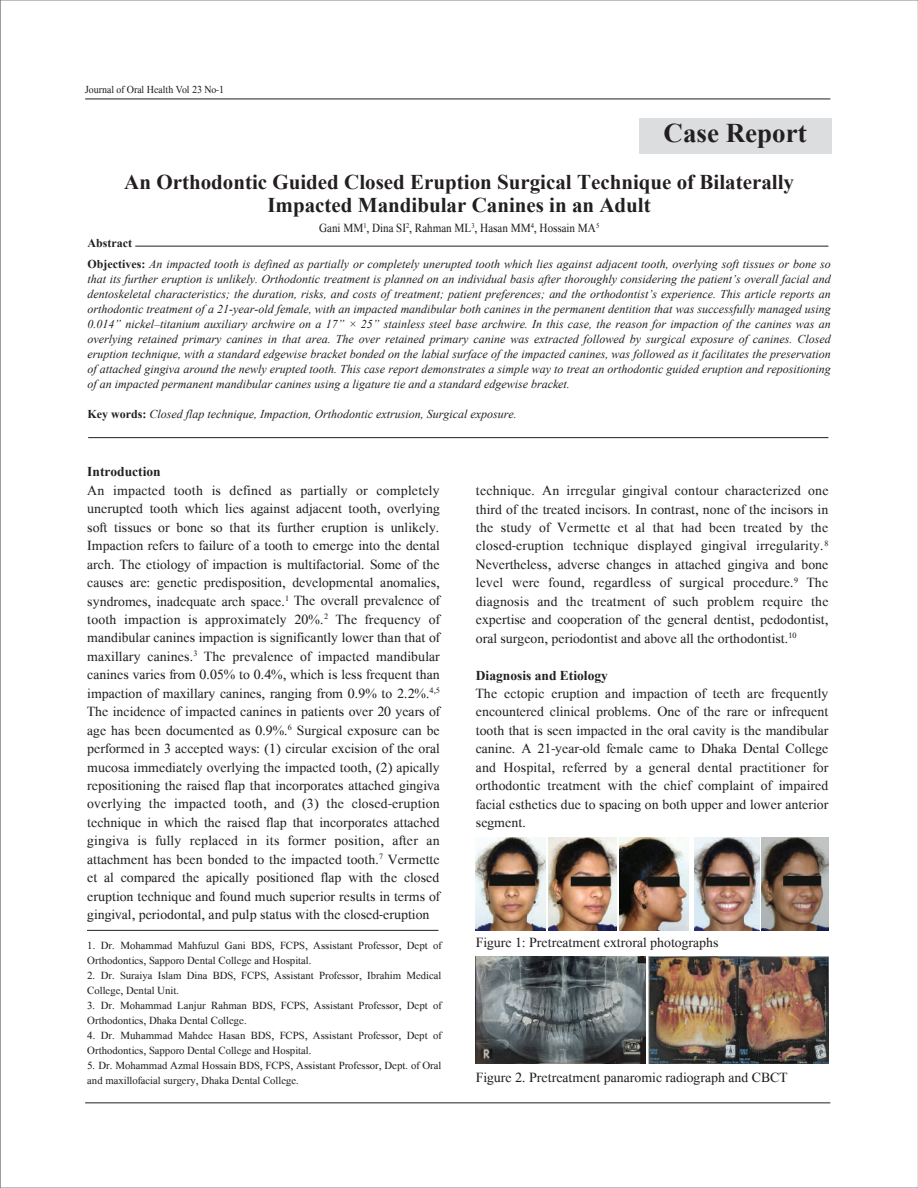
<style>
.page{position:relative;width:918px;height:1188px;background:#fff}
.page>*{position:absolute;margin:0;border:0;box-sizing:border-box;transform-origin:0 0}
.t1{font:700 27px "Times New Roman";color:#231f20}
.t2{font:700 21px/22.5px "Times New Roman";color:#231f20;text-align:center}
.t3{font:13.5px/18.5px "Time";color:#231f20;text-align:justify}
.t4{font:700 13.5px "Times New Roman";color:#231f20}
.t5{font:italic 12px/15px "Times New Roman";color:#231f20;text-align:justify}
.t6{font:12px "Time";color:#231f20;scale:.9 1}
.t7{font:700 12px "Times New Roman";color:#231f20}
.t8{font:10.5px/15px "Time";color:#231f20}
.t9{font:10.35px "Time";color:#231f20;scale:.94 1}
.s1{font-weight:700;font-style:normal}
</style>
<div class="page">
<hr style="left:85px;top:98px;width:745px;height:1px;background:#231f20">
<hr style="left:85px;top:1102px;width:745px;height:1px;background:#231f20">
<div style="left:639px;top:118px;width:192px;height:36px;background:#dcdddf"></div>
<hr style="left:135px;top:246px;width:693px;height:1px;background:#231f20">
<hr style="left:88px;top:437px;width:740px;height:1px;background:#231f20">
<hr style="left:87px;top:930px;width:351px;height:1px;background:#231f20">
<img style="left:476px;top:838px;width:70px;height:93px">
<img style="left:548px;top:838px;width:68px;height:93px">
<img style="left:619px;top:838px;width:70px;height:93px">
<img style="left:694px;top:838px;width:65px;height:92px">
<img style="left:762px;top:838px;width:66px;height:92px">
<img style="left:476px;top:956px;width:170px;height:107px">
<img style="left:648px;top:956px;width:180px;height:107px">
<p class="t9" style="left:85px;top:83px;width:149px">Journal of Oral Health Vol 23 No-1</p>
<h1 class="t1" style="left:664px;top:113px;width:145px">Case Report</h1>
<h2 class="t2" style="left:124px;top:170px;width:671px">An Orthodontic Guided Closed Eruption Surgical Technique of Bilaterally<br>Impacted Mandibular Canines in an Adult</h2>
<p class="t7" style="left:88px;top:235px;width:46px">Abstract</p>
<p class="t6" style="left:319px;top:221px;width:313px">Gani MM<sup>1</sup>, Dina SI<sup>2</sup>, Rahman ML<sup>3</sup>, Hasan MM<sup>4</sup>, Hossain MA<sup>5</sup></p>
<p class="t5" style="left:88px;top:256px;width:745px"><span class="s1">Objectives:</span> An impacted tooth is defined as partially or completely unerupted tooth which lies against adjacent tooth, overlying soft tissues or bone so that its further eruption is unlikely. Orthodontic treatment is planned on an individual basis after thoroughly considering the patient’s overall facial and dentoskeletal characteristics; the duration, risks, and costs of treatment; patient preferences; and the orthodontist’s experience. This article reports an orthodontic treatment of a 21-year-old female, with an impacted mandibular both canines in the permanent dentition that was successfully managed using 0.014” nickel–titanium auxiliary archwire on a 17” × 25” stainless steel base archwire. In this case, the reason for impaction of the canines was an overlying retained primary canines in that area. The over retained primary canine was extracted followed by surgical exposure of canines. Closed eruption technique, with a standard edgewise bracket bonded on the labial surface of the impacted canines, was followed as it facilitates the preservation of attached gingiva around the newly erupted tooth. This case report demonstrates a simple way to treat an orthodontic guided eruption and repositioning of an impacted permanent mandibular canines using a ligature tie and a standard edgewise bracket.</p>
<p class="t5" style="left:88px;top:406px;width:431px"><span class="s1">Key words:</span> Closed flap technique, Impaction, Orthodontic extrusion, Surgical exposure.</p>
<p class="t4" style="left:87px;top:462px;width:75px">Introduction</p>
<p class="t3" style="left:87px;top:481px;width:354px">An impacted tooth is defined as partially or completely unerupted tooth which lies against adjacent tooth, overlying soft tissues or bone so that its further eruption is unlikely.<br>Impaction refers to failure of a tooth to emerge into the dental arch. The etiology of impaction is multifactorial. Some of the causes are: genetic predisposition, developmental anomalies, syndromes, inadequate arch space.<sup>1</sup> The overall prevalence of tooth impaction is approximately 20%.<sup>2</sup> The frequency of mandibular canines impaction is significantly lower than that of maxillary canines.<sup>3</sup> The prevalence of impacted mandibular canines varies from 0.05% to 0.4%, which is less frequent than impaction of maxillary canines, ranging from 0.9% to 2.2%.<sup>4,5<br></sup>The incidence of impacted canines in patients over 20 years of age has been documented as 0.9%.<sup>6</sup> Surgical exposure can be performed in 3 accepted ways: (1) circular excision of the oral mucosa immediately overlying the impacted tooth, (2) apically repositioning the raised flap that incorporates attached gingiva overlying the impacted tooth, and (3) the closed-eruption technique in which the raised flap that incorporates attached gingiva is fully replaced in its former position, after an attachment has been bonded to the impacted tooth.<sup>7</sup> Vermette et al compared the apically positioned flap with the closed eruption technique and found much superior results in terms of gingival, periodontal, and pulp status with the closed-eruption</p>
<p class="t8" style="left:87px;top:938px;width:356px">1. Dr. Mohammad Mahfuzul Gani BDS, FCPS, Assistant Professor, Dept of<br>Orthodontics, Sapporo Dental College and Hospital.</p>
<p class="t8" style="left:87px;top:968px;width:356px">2. Dr. Suraiya Islam Dina BDS, FCPS, Assistant Professor, Ibrahim Medical<br>College, Dental Unit.</p>
<p class="t8" style="left:87px;top:998px;width:356px">3. Dr. Mohammad Lanjur Rahman BDS, FCPS, Assistant Professor, Dept of<br>Orthodontics, Dhaka Dental College.</p>
<p class="t8" style="left:87px;top:1028px;width:356px">4. Dr. Muhammad Mahdee Hasan BDS, FCPS, Assistant Professor, Dept of<br>Orthodontics, Sapporo Dental College and Hospital.</p>
<p class="t8" style="left:87px;top:1058px;width:356px">5. Dr. Mohammad Azmal Hossain BDS, FCPS, Assistant Professor, Dept. of Oral and maxillofacial surgery, Dhaka Dental College.</p>
<p class="t3" style="left:476px;top:481px;width:354px">technique. An irregular gingival contour characterized one third of the treated incisors. In contrast, none of the incisors in the study of Vermette et al that had been treated by the closed-eruption technique displayed gingival irregularity.<sup>8<br></sup>Nevertheless, adverse changes in attached gingiva and bone level were found, regardless of surgical procedure.<sup>9</sup> The diagnosis and the treatment of such problem require the expertise and cooperation of the general dentist, pedodontist, oral surgeon, periodontist and above all the orthodontist.<sup>10</sup></p>
<p class="t4" style="left:476px;top:665px;width:134px">Diagnosis and Etiology</p>
<p class="t3" style="left:476px;top:684px;width:354px">The ectopic eruption and impaction of teeth are frequently encountered clinical problems. One of the rare or infrequent tooth that is seen impacted in the oral cavity is the mandibular canine. A 21-year-old female came to Dhaka Dental College and Hospital, referred by a general dental practitioner for orthodontic treatment with the chief complaint of impaired facial esthetics due to spacing on both upper and lower anterior segment.</p>
<p class="t3" style="left:476px;top:934px;width:244px">Figure 1: Pretreatment extroral photographs</p>
<p class="t3" style="left:476px;top:1069px;width:313px">Figure 2. Pretreatment panaromic radiograph and CBCT</p>
</div>
